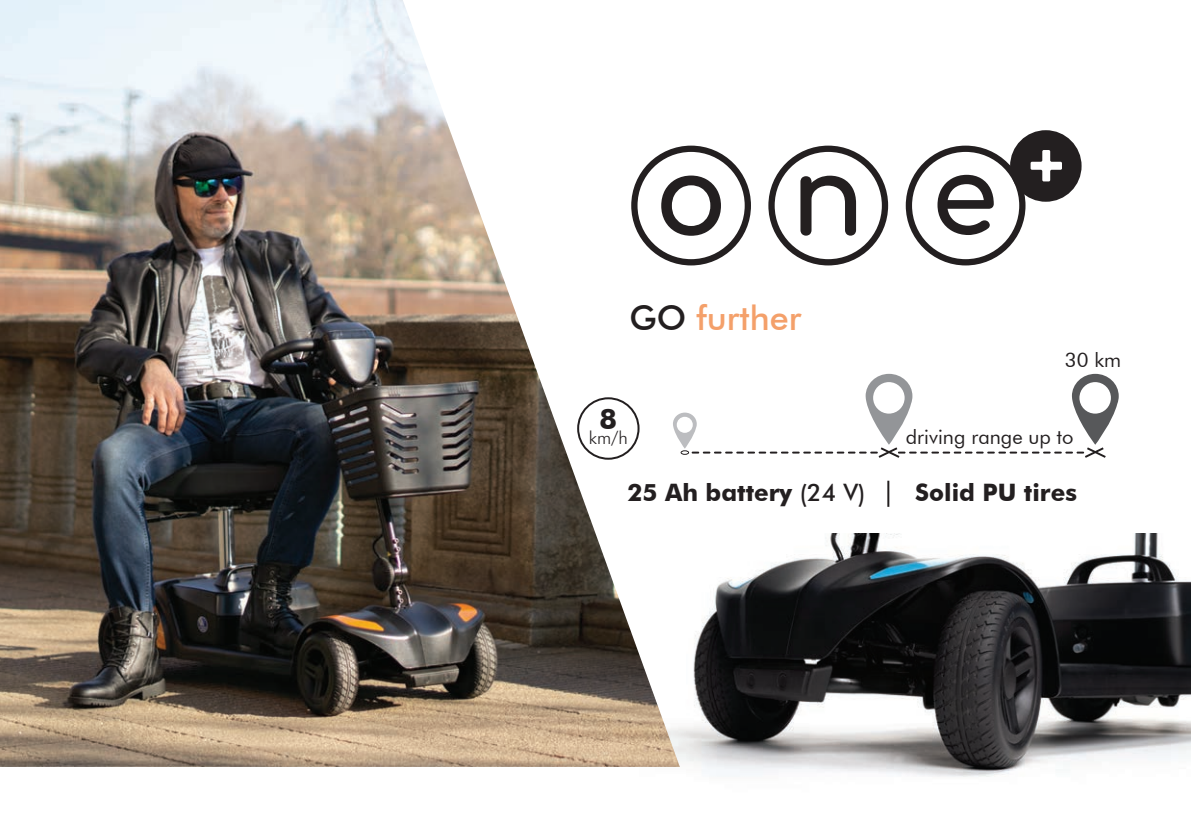
<style>
.page{position:relative;width:1191px;height:840px;background:#fff}
.page>*{position:absolute;margin:0;border:0;box-sizing:border-box;transform-origin:0 0}
.t1{font:500 34px "Futura BT";color:#f4a06a}
.t2{font:700 28px "Futura BT";color:#231f20}
.t3{font:700 24px "Futura BT";color:#231f20}
.t4{font:20px "Futura BT";color:#231f20}
.t5{font:300 18px "Futura BT";color:#231f20}
.s1{color:#231f20}
.s2{font-weight:500}
</style>
<div class="page">
<img style="left:639px;top:533px;width:552px;height:244px">
<img style="left:0;top:0;width:680px;height:766px">
<svg style="left:631px;top:145px;width:120px;height:120px"></svg>
<svg style="left:768px;top:145px;width:120px;height:120px"></svg>
<svg style="left:905px;top:130px;width:176px;height:135px"></svg>
<hr style="left:887px;top:480px;width:2px;height:26px;background:#231f20">
<svg style="left:673px;top:373px;width:445px;height:84px"></svg>
<div style="left:578px;top:398px;width:60px;height:60px;background:#fff;border-radius:50%"></div>
<div style="left:577px;top:397px;width:62px;height:62px;border:2px solid #231f20;border-radius:50%"></div>
<p class="t1" style="left:629px;top:297px;width:173px"><span class="s1">GO</span> further</p>
<p class="t2" style="left:599px;top:401px;width:19px">8</p>
<p class="t5" style="left:589px;top:426px;width:41px">km/h</p>
<p class="t4" style="left:1065px;top:347px;width:58px">30 km</p>
<p class="t4" style="left:905px;top:424px;width:169px">driving range up to</p>
<p class="t3" style="left:627px;top:477px;width:239px">25 Ah battery <span class="s2">(24 V)</span></p>
<p class="t3" style="left:915px;top:477px;width:163px">Solid PU tires</p>
</div>
